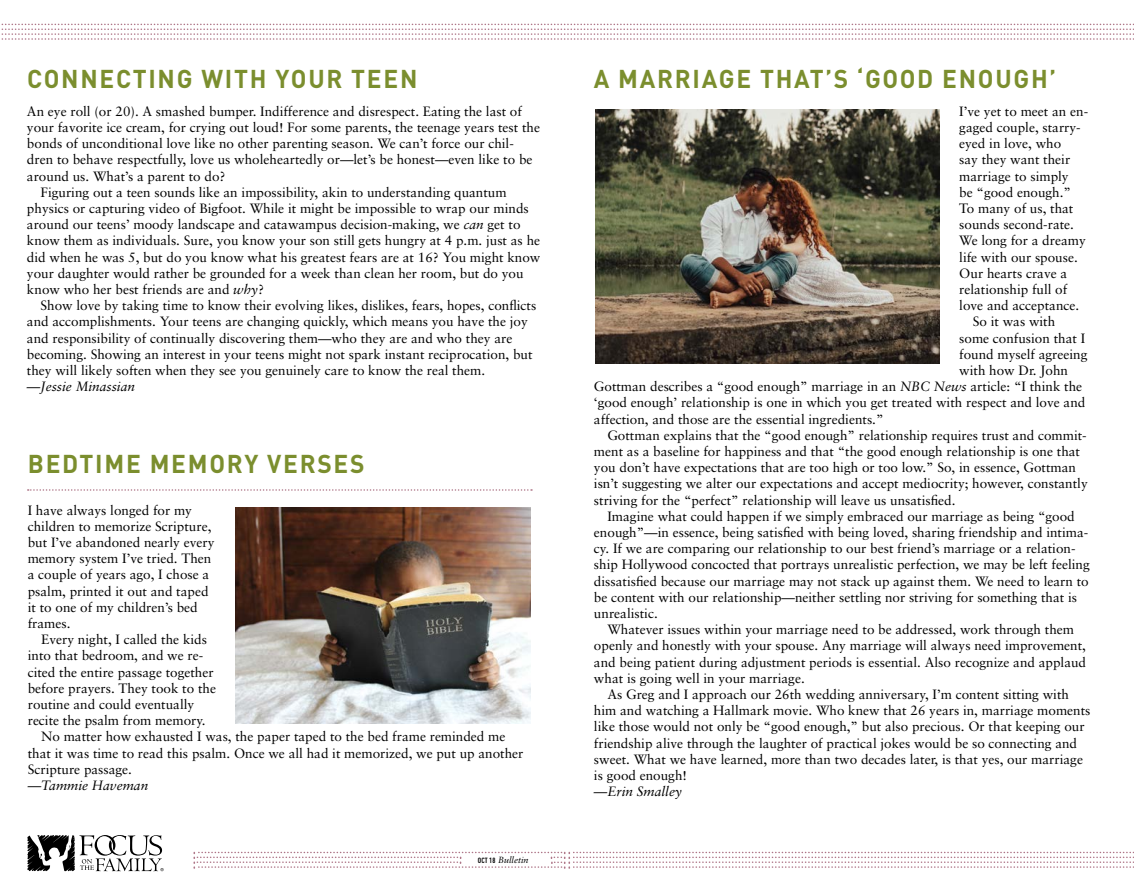
<style>
.page{position:relative;width:1134px;height:891px;background:#fff}
.page>*{position:absolute;margin:0;border:0;box-sizing:border-box;transform-origin:0 0}
.t1{font:700 25.5px "DINOT";letter-spacing:.07em;color:#7b8e2e;scale:.96 1}
.t2{font:13.5px/16.2px "Sabon";color:#000}
.t3{font:italic 13.5px "Sabon";color:#000}
.t4{font:italic 9px "Sabon";color:#000}
.s1{font-style:italic}
.s2{font-family:"DINOT";font-weight:700;font-style:normal;font-stretch:condensed;font-size:7.5px}
</style>
<div class="page">
<svg style="left:1px;top:24px;width:1133px;height:16px"></svg>
<svg style="left:194px;top:852px;width:940px;height:16px"></svg>
<svg style="left:28px;top:489px;width:504px;height:2px"></svg>
<svg style="left:27px;top:835px;width:137px;height:37px"></svg>
<img style="left:235px;top:507px;width:295px;height:216px">
<img style="left:595px;top:110px;width:344px;height:254px">
<h1 class="t1" style="left:27px;top:63px;width:408px">CONNECTING WITH YOUR TEEN</h1>
<h1 class="t1" style="left:594px;top:63px;width:483px">A MARRIAGE THAT’S ‘GOOD ENOUGH’</h1>
<p class="t2" style="left:959px;top:103px;width:130px">I’ve yet to meet an en-</p>
<p class="t2" style="left:959px;top:119px;width:123px">gaged couple, starry-</p>
<p class="t2" style="left:959px;top:135px;width:104px">eyed in love, who</p>
<p class="t2" style="left:959px;top:151px;width:113px">say they want their</p>
<p class="t2" style="left:959px;top:168px;width:111px">marriage to simply</p>
<p class="t2" style="left:959px;top:184px;width:113px">be “good enough.”</p>
<p class="t2" style="left:959px;top:200px;width:116px">To many of us, that</p>
<p class="t2" style="left:959px;top:216px;width:116px">sounds second-rate.</p>
<p class="t2" style="left:959px;top:232px;width:128px">We long for a dreamy</p>
<p class="t2" style="left:959px;top:249px;width:120px">life with our spouse.</p>
<p class="t2" style="left:959px;top:265px;width:109px">Our hearts crave a</p>
<p class="t2" style="left:959px;top:281px;width:110px">relationship full of</p>
<p class="t2" style="left:959px;top:297px;width:122px">love and acceptance.</p>
<p class="t2" style="left:973px;top:313px;width:84px">So it was with</p>
<p class="t2" style="left:959px;top:330px;width:127px">some confusion that I</p>
<p class="t2" style="left:959px;top:346px;width:130px">found myself agreeing</p>
<p class="t2" style="left:959px;top:362px;width:110px">with how Dr. John</p>
<p class="t2" style="left:594px;top:378px;width:490px">Gottman describes a “good enough” marriage in an <span class="s1">NBC News</span> article: “I think the</p>
<p class="t2" style="left:594px;top:394px;width:493px">‘good enough’ relationship is one in which you get treated with respect and love and</p>
<p class="t2" style="left:594px;top:411px;width:291px">affection, and those are the essential ingredients.”</p>
<p class="t2" style="left:607px;top:427px;width:481px">Gottman explains that the “good enough” relationship requires trust and commit-</p>
<p class="t2" style="left:594px;top:443px;width:488px">ment as a baseline for happiness and that “the good enough relationship is one that</p>
<p class="t2" style="left:594px;top:459px;width:484px">you don’t have expectations that are too high or too low.” So, in essence, Gottman</p>
<p class="t2" style="left:594px;top:475px;width:495px">isn’t suggesting we alter our expectations and accept mediocrity; however, constantly</p>
<p class="t2" style="left:594px;top:492px;width:363px">striving for the “perfect” relationship will leave us unsatisfied.</p>
<p class="t2" style="left:607px;top:508px;width:469px">Imagine what could happen if we simply embraced our marriage as being “good</p>
<p class="t2" style="left:594px;top:524px;width:496px">enough”—in essence, being satisfied with being loved, sharing friendship and intima-</p>
<p class="t2" style="left:594px;top:540px;width:483px">cy. If we are comparing our relationship to our best friend’s marriage or a relation-</p>
<p class="t2" style="left:594px;top:556px;width:497px">ship Hollywood concocted that portrays unrealistic perfection, we may be left feeling</p>
<p class="t2" style="left:594px;top:573px;width:496px">dissatisfied because our marriage may not stack up against them. We need to learn to</p>
<p class="t2" style="left:594px;top:589px;width:485px">be content with our relationship—neither settling nor striving for something that is</p>
<p class="t2" style="left:594px;top:605px;width:65px">unrealistic.</p>
<p class="t2" style="left:607px;top:621px;width:468px">Whatever issues within your marriage need to be addressed, work through them</p>
<p class="t2" style="left:594px;top:637px;width:494px">openly and honestly with your spouse. Any marriage will always need improvement,</p>
<p class="t2" style="left:594px;top:654px;width:494px">and being patient during adjustment periods is essential. Also recognize and applaud</p>
<p class="t2" style="left:594px;top:670px;width:212px">what is going well in your marriage.</p>
<p class="t2" style="left:607px;top:686px;width:463px">As Greg and I approach our 26th wedding anniversary, I’m content sitting with</p>
<p class="t2" style="left:594px;top:702px;width:498px">him and watching a Hallmark movie. Who knew that 26 years in, marriage moments</p>
<p class="t2" style="left:594px;top:718px;width:492px">like those would not only be “good enough,” but also precious. Or that keeping our</p>
<p class="t2" style="left:594px;top:735px;width:485px">friendship alive through the laughter of practical jokes would be so connecting and</p>
<p class="t2" style="left:594px;top:751px;width:491px">sweet. What we have learned, more than two decades later, is that yes, our marriage</p>
<p class="t2" style="left:594px;top:767px;width:95px">is good enough!</p>
<p class="t3" style="left:594px;top:784px;width:89px">—Erin Smalley</p>
<p class="t2" style="left:27px;top:103px;width:497px">An eye roll (or 20). A smashed bumper. Indifference and disrespect. Eating the last of</p>
<p class="t2" style="left:27px;top:119px;width:515px">your favorite ice cream, for crying out loud! For some parents, the teenage years test the</p>
<p class="t2" style="left:27px;top:135px;width:488px">bonds of unconditional love like no other parenting season. We can’t force our chil-</p>
<p class="t2" style="left:27px;top:151px;width:507px">dren to behave respectfully, love us wholeheartedly or—let’s be honest—even like to be</p>
<p class="t2" style="left:27px;top:168px;width:200px">around us. What’s a parent to do?</p>
<p class="t2" style="left:40px;top:184px;width:468px">Figuring out a teen sounds like an impossibility, akin to understanding quantum</p>
<p class="t2" style="left:27px;top:200px;width:503px">physics or capturing video of Bigfoot. While it might be impossible to wrap our minds</p>
<p class="t2" style="left:27px;top:216px;width:495px">around our teens’ moody landscape and catawampus decision-making, we <span class="s1">can</span> get to</p>
<p class="t2" style="left:27px;top:232px;width:515px">know them as individuals. Sure, you know your son still gets hungry at 4 p.m. just as he</p>
<p class="t2" style="left:27px;top:249px;width:515px">did when he was 5, but do you know what his greatest fears are at 16? You might know</p>
<p class="t2" style="left:27px;top:265px;width:498px">your daughter would rather be grounded for a week than clean her room, but do you</p>
<p class="t2" style="left:27px;top:281px;width:239px">know who her best friends are and <span class="s1">why</span>?</p>
<p class="t2" style="left:40px;top:297px;width:497px">Show love by taking time to know their evolving likes, dislikes, fears, hopes, conflicts</p>
<p class="t2" style="left:27px;top:313px;width:502px">and accomplishments. Your teens are changing quickly, which means you have the joy</p>
<p class="t2" style="left:27px;top:330px;width:487px">and responsibility of continually discovering them—who they are and who they are</p>
<p class="t2" style="left:27px;top:346px;width:507px">becoming. Showing an interest in your teens might not spark instant reciprocation, but</p>
<p class="t2" style="left:27px;top:362px;width:460px">they will likely soften when they see you genuinely care to know the real them.</p>
<p class="t3" style="left:27px;top:379px;width:110px">—Jessie Minassian</p>
<h1 class="t1" style="left:28px;top:447px;width:352px">BEDTIME MEMORY VERSES</h1>
<p class="t2" style="left:28px;top:502px;width:188px">I have always longed for my children to memorize Scripture, but I’ve abandoned nearly every memory system I’ve tried. Then a couple of years ago, I chose a psalm, printed it out and taped it to one of my children’s bed frames.</p>
<p class="t2" style="left:41px;top:631px;width:167px">Every night, I called the kids</p>
<p class="t2" style="left:28px;top:648px;width:177px">into that bedroom, and we re-</p>
<p class="t2" style="left:28px;top:664px;width:187px">cited the entire passage together</p>
<p class="t2" style="left:28px;top:680px;width:190px">before prayers. They took to the</p>
<p class="t2" style="left:28px;top:696px;width:168px">routine and could eventually</p>
<p class="t2" style="left:28px;top:712px;width:179px">recite the psalm from memory.</p>
<p class="t2" style="left:41px;top:729px;width:466px">No matter how exhausted I was, the paper taped to the bed frame reminded me</p>
<p class="t2" style="left:28px;top:745px;width:497px">that it was time to read this psalm. Once we all had it memorized, we put up another</p>
<p class="t2" style="left:28px;top:761px;width:106px">Scripture passage.</p>
<p class="t3" style="left:28px;top:778px;width:122px">—Tammie Haveman</p>
<p class="t4" style="left:478px;top:854px;width:52px"><span class="s2">OCT 18</span> Bulletin</p>
</div>
